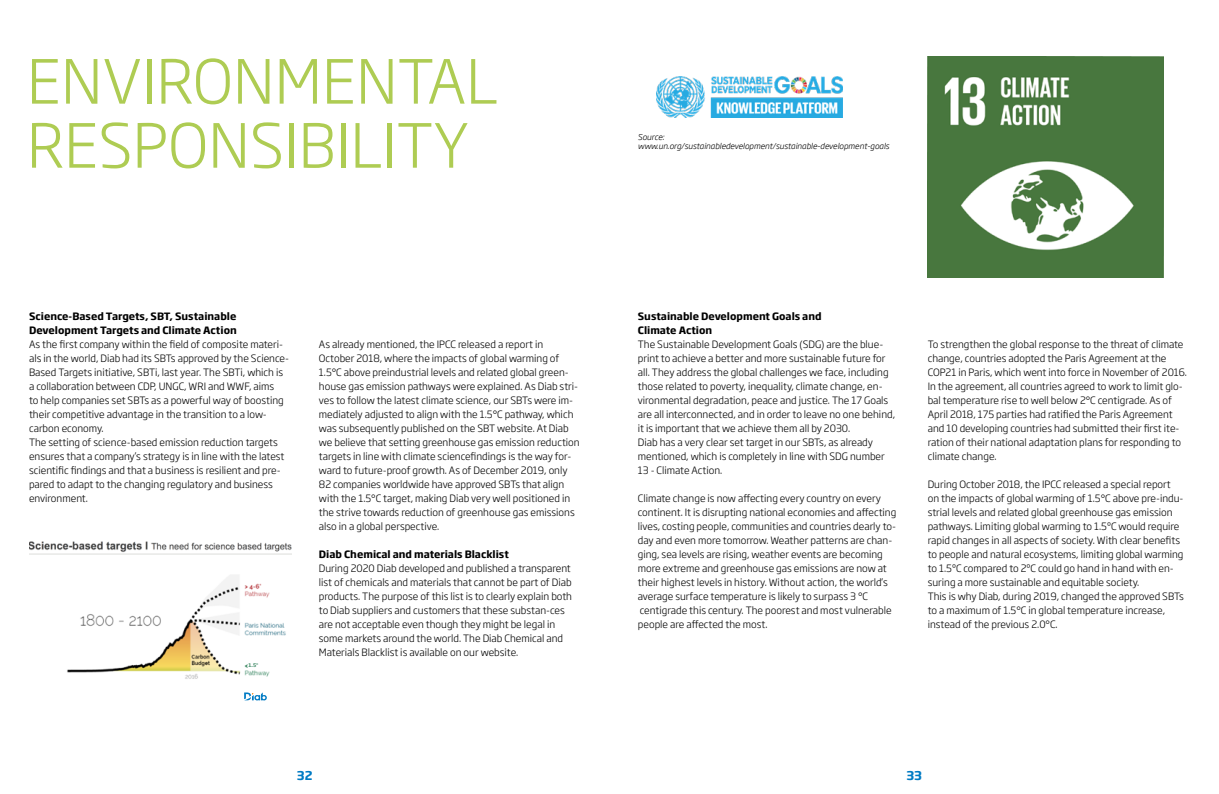
<style>
.page{position:relative;width:1219px;height:794px;background:#fff}
.page>*{position:absolute;margin:0;border:0;box-sizing:border-box;transform-origin:0 0}
.t1{font:300 60px/64px "Soho Gothic Std";color:#aecc53}
.t2{font:700 12px "Soho Gothic Std";color:#007bc4}
.t3{font:300 10px/14px "Soho Gothic Std";color:#000}
.t4{font:700 10px/14px "Soho Gothic Std";color:#000}
.t5{font:italic 300 8px/9.6px "Soho Gothic Pro";color:#000}
.t6{font:700 5px "Soho Gothic Std";color:#4e9372}
</style>
<div class="page">
<img style="left:928px;top:57px;width:235px;height:221px">
<img style="left:657px;top:77px;width:186px;height:40px">
<img style="left:29px;top:541px;width:263px;height:138px">
<div style="left:248px;top:662px;width:49px;height:6px;background:#fff"></div>
<svg style="left:244px;top:692px;width:23px;height:8px"></svg>
<h1 class="t1" style="left:27px;top:50px;width:472px">ENVIRONMENTAL<br>RESPONSIBILITY</h1>
<p class="t4" style="left:29px;top:309px;width:209px">Science-Based Targets, SBT, Sustainable<br>Development Targets and Climate Action</p>
<p class="t3" style="left:29px;top:337px;width:262px">As the first company within the field of composite materi&shy;als in the world, Diab had its SBTs approved by the Science-Based Targets initiative, SBTi, last year. The SBTi, which is a collaboration between CDP, UNGC, WRI and WWF, aims<br>to help companies set SBTs as a powerful way of boosting their competitive advantage in the transition to a low&shy;carbon economy.<br>The setting of science-based emission reduction targets ensures that a company’s strategy is in line with the latest scientific findings and that a business is resilient and pre&shy;pared to adapt to the changing regulatory and business environment.</p>
<p class="t3" style="left:319px;top:337px;width:262px">As already mentioned, the IPCC released a report in October 2018, where the impacts of global warming of 1.5°C above preindustrial levels and related global green&shy;house gas emission pathways were explained. As Diab stri&shy;ves to follow the latest climate science, our SBTs were im&shy;mediately adjusted to align with the 1.5°C pathway, which was subsequently published on the SBT website. At Diab we believe that setting greenhouse gas emission reduction targets in line with climate sciencefindings is the way for&shy;ward to future-proof growth. As of December 2019, only 82 companies worldwide have approved SBTs that align with the 1.5°C target, making Diab very well positioned in the strive towards reduction of greenhouse gas emissions also in a global perspective.</p>
<p class="t4" style="left:319px;top:547px;width:192px">Diab Chemical and materials Blacklist</p>
<p class="t3" style="left:319px;top:561px;width:255px">During 2020 Diab developed and published a transparent list of chemicals and materials that cannot be part of Diab products. The purpose of this list is to clearly explain both to Diab suppliers and customers that these substan-ces are not acceptable even though they might be legal in some markets around the world. The Diab Chemical and Materials Blacklist is available on our website.</p>
<p class="t6" style="left:248px;top:662px;width:11px">1.5°</p>
<p class="t2" style="left:297px;top:767px;width:17px">32</p>
<p class="t5" style="left:638px;top:131px;width:253px">Source: www.un.org/sustainabledevelopment/sustainable-development-goals</p>
<p class="t4" style="left:638px;top:309px;width:185px">Sustainable Development Goals and<br>Climate Action</p>
<p class="t3" style="left:638px;top:337px;width:259px">The Sustainable Development Goals (SDG) are the blue&shy;print to achieve a better and more sustainable future for all. They address the global challenges we face, including those related to poverty, inequality, climate change, en&shy;vironmental degradation, peace and justice. The 17 Goals are all interconnected, and in order to leave no one behind, it is important that we achieve them all by 2030.<br>Diab has a very clear set target in our SBTs, as already mentioned, which is completely in line with SDG number 13 - Climate Action.</p>
<p class="t3" style="left:638px;top:491px;width:260px">Climate change is now affecting every country on every continent. It is disrupting national economies and affecting lives, costing people, communities and countries dearly to&shy;day and even more tomorrow. Weather patterns are chan&shy;ging, sea levels are rising, weather events are becoming more extreme and greenhouse gas emissions are now at their highest levels in history. Without action, the world’s average surface temperature is likely to surpass 3 °C centigrade this century. The poorest and most vulnerable people are affected the most.</p>
<p class="t3" style="left:928px;top:337px;width:261px">To strengthen the global response to the threat of climate change, countries adopted the Paris Agreement at the COP21 in Paris, which went into force in November of 2016.<br>In the agreement, all countries agreed to work to limit glo&shy;bal temperature rise to well below 2°C centigrade. As of April 2018, 175 parties had ratified the Paris Agreement and 10 developing countries had submitted their first ite&shy;ration of their national adaptation plans for responding to climate change.</p>
<p class="t3" style="left:928px;top:477px;width:258px">During October 2018, the IPCC released a special report on the impacts of global warming of 1.5°C above pre-indu&shy;strial levels and related global greenhouse gas emission pathways. Limiting global warming to 1.5ºC would require rapid changes in all aspects of society. With clear benefits to people and natural ecosystems, limiting global warming to 1.5ºC compared to 2ºC could go hand in hand with en&shy;suring a more sustainable and equitable society.<br>This is why Diab, during 2019, changed the approved SBTs to a maximum of 1.5°C in global temperature increase, instead of the previous 2.0°C.</p>
<p class="t2" style="left:906px;top:767px;width:17px">33</p>
</div>
